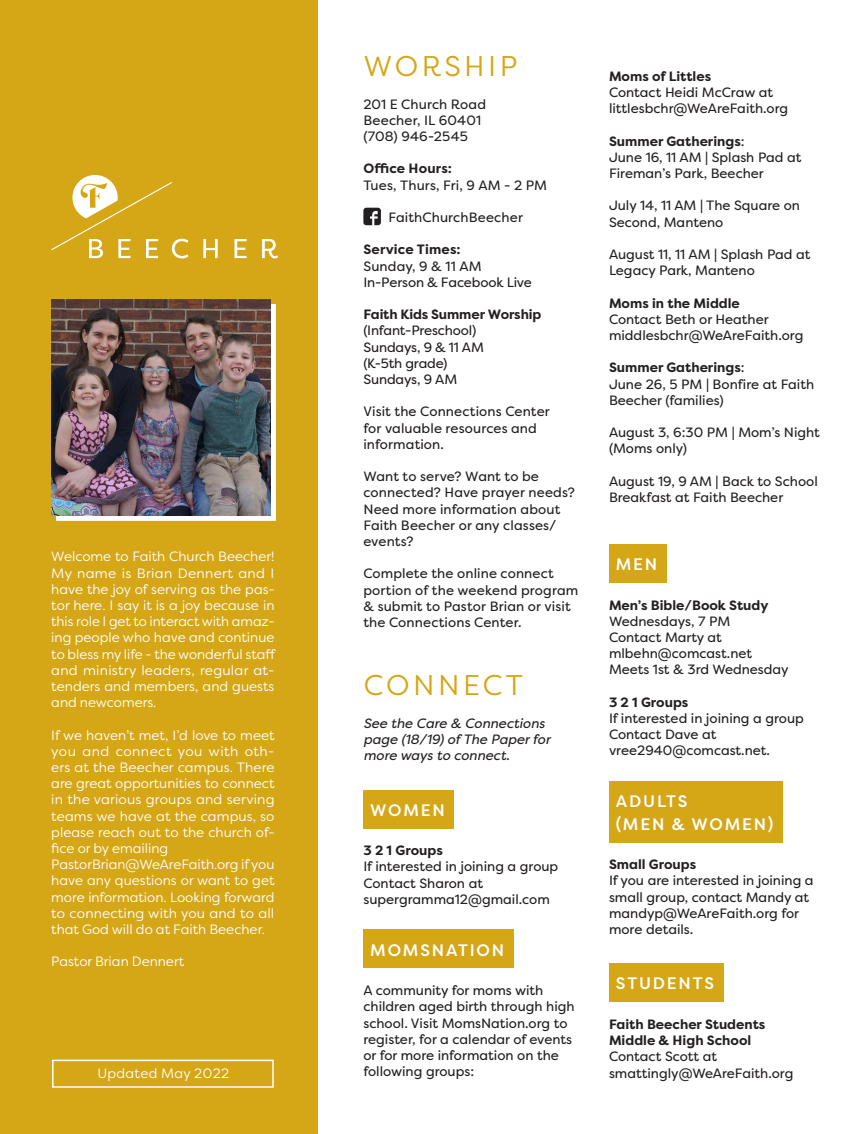
<style>
.page{position:relative;width:864px;height:1134px;background:#fff}
.page>*{position:absolute;margin:0;border:0;box-sizing:border-box;transform-origin:0 0}
.t1{font:28.5px "Filson Pro";letter-spacing:.12em;color:#d5a616}
.Paragraph_Style_3{font:500 16.65px/22.5px "Filson Pro";letter-spacing:.11em;color:#fff}
.Paragraph_Style_5{font:13.5px/16.2px "Filson Pro";color:#231f20}
.Paragraph_Style_1{font:13.5px/16.2px "Filson Pro";color:#fff;text-align:justify}
.t2{font:700 13.5px "Filson Pro";color:#231f20}
.t3{font:italic 13.5px/16.2px "Filson Pro";color:#231f20}
.t4{font:13.5px "Filson Pro";letter-spacing:.025em;color:#fffefc}
.s1{font-weight:700}
</style>
<div class="page">
<div style="left:363px;top:790px;width:91px;height:38px;background:#d5a616"></div>
<div style="left:363px;top:930px;width:151px;height:38px;background:#d5a616"></div>
<div style="left:0;top:0;width:318px;height:1134px;background:#d5a616"></div>
<div style="left:609px;top:544px;width:58px;height:39px;background:#d5a616"></div>
<div style="left:609px;top:781px;width:174px;height:61px;background:#d5a616"></div>
<div style="left:609px;top:963px;width:114px;height:39px;background:#d5a616"></div>
<svg style="left:203px;top:239px;width:15px;height:19px"></svg>
<svg style="left:234px;top:239px;width:13px;height:19px"></svg>
<svg style="left:262px;top:239px;width:16px;height:19px"></svg>
<svg style="left:51px;top:175px;width:137px;height:83px"></svg>
<div style="left:56px;top:304px;width:220px;height:216px;background:#fff"></div>
<img style="left:51px;top:299px;width:220px;height:216px">
<svg style="left:363px;top:208px;width:18px;height:17px"></svg>
<div style="left:52px;top:1060px;width:222px;height:28px;border:2px solid #fff"></div>
<p class="Paragraph_Style_1" style="left:51px;top:548px;width:226px">Welcome to Faith Church Beecher!<br>My name is Brian Dennert and I have the joy of serving as the pas&shy;tor here. I say it is a joy because in this role I get to interact with amaz&shy;ing people who have and continue to bless my life - the wonderful staff and ministry leaders, regular at&shy;tenders and members, and guests and newcomers.</p>
<p class="Paragraph_Style_1" style="left:51px;top:726px;width:225px">If we haven’t met, I’d love to meet you and connect you with oth&shy;ers at the Beecher campus. There are great opportunities to connect in the various groups and serving teams we have at the campus, so please reach out to the church of&shy;fice or by emailing</p>
<p class="Paragraph_Style_1" style="left:51px;top:856px;width:225px">PastorBrian@WeAreFaith.org if you have any questions or want to get more information. Looking forward to connecting with you and to all that God will do at Faith Beecher.</p>
<p class="Paragraph_Style_1" style="left:51px;top:953px;width:134px">Pastor Brian Dennert</p>
<p class="t4" style="left:97px;top:1064px;width:133px">Updated May 2022</p>
<p class="t1" style="left:364px;top:47px;width:155px">WORSHIP</p>
<p class="Paragraph_Style_5" style="left:363px;top:96px;width:124px">201 E Church Road</p>
<p class="Paragraph_Style_5" style="left:363px;top:112px;width:119px">Beecher, IL 60401</p>
<p class="Paragraph_Style_5" style="left:363px;top:128px;width:106px">(708) 946-2545</p>
<p class="t2" style="left:363px;top:160px;width:90px">Office Hours:</p>
<p class="Paragraph_Style_5" style="left:363px;top:177px;width:185px">Tues, Thurs, Fri, 9 AM - 2 PM</p>
<p class="Paragraph_Style_5" style="left:388px;top:209px;width:136px">FaithChurchBeecher</p>
<p class="t2" style="left:363px;top:241px;width:99px">Service Times:</p>
<p class="Paragraph_Style_5" style="left:363px;top:258px;width:120px">Sunday, 9 &amp; 11 AM</p>
<p class="Paragraph_Style_5" style="left:363px;top:274px;width:170px">In-Person &amp; Facebook Live</p>
<p class="t2" style="left:363px;top:306px;width:179px">Faith Kids Summer Worship</p>
<p class="Paragraph_Style_5" style="left:363px;top:322px;width:115px">(Infant-Preschool)</p>
<p class="Paragraph_Style_5" style="left:363px;top:339px;width:122px">Sundays, 9 &amp; 11 AM</p>
<p class="Paragraph_Style_5" style="left:363px;top:355px;width:86px">(K-5th grade)</p>
<p class="Paragraph_Style_5" style="left:363px;top:371px;width:95px">Sundays, 9 AM</p>
<p class="Paragraph_Style_5" style="left:363px;top:403px;width:188px">Visit the Connections Center for valuable resources and information.</p>
<p class="Paragraph_Style_5" style="left:363px;top:468px;width:213px">Want to serve? Want to be connected? Have prayer needs?</p>
<p class="Paragraph_Style_5" style="left:363px;top:501px;width:198px">Need more information about<br>Faith Beecher or any classes/ events?</p>
<p class="Paragraph_Style_5" style="left:363px;top:565px;width:216px">Complete the online connect portion of the weekend program &amp; submit to Pastor Brian or visit the Connections Center.</p>
<p class="t1" style="left:364px;top:667px;width:161px">CONNECT</p>
<p class="t3" style="left:363px;top:715px;width:188px">See the Care &amp; Connections page (18/19) of The Paper for more ways to connect.</p>
<p class="Paragraph_Style_3" style="left:370px;top:798px;width:76px">WOMEN</p>
<p class="t2" style="left:363px;top:842px;width:81px">3 2 1 Groups</p>
<p class="Paragraph_Style_5" style="left:363px;top:858px;width:196px">If interested in joining a group</p>
<p class="Paragraph_Style_5" style="left:363px;top:875px;width:121px">Contact Sharon at</p>
<p class="Paragraph_Style_5" style="left:363px;top:891px;width:188px">supergramma12@gmail.com</p>
<p class="Paragraph_Style_3" style="left:370px;top:938px;width:135px">MOMSNATION</p>
<p class="Paragraph_Style_5" style="left:363px;top:982px;width:213px">A community for moms with children aged birth through high school. Visit MomsNation.org to register, for a calendar of events or for more information on the following groups:</p>
<p class="t2" style="left:609px;top:68px;width:104px">Moms of Littles</p>
<p class="Paragraph_Style_5" style="left:609px;top:84px;width:181px">Contact Heidi McCraw at littlesbchr@WeAreFaith.org</p>
<p class="Paragraph_Style_5" style="left:609px;top:133px;width:194px"><span class="s1">Summer Gatherings</span>:<br>June 16, 11 AM | Splash Pad at<br>Fireman’s Park, Beecher</p>
<p class="Paragraph_Style_5" style="left:609px;top:197px;width:193px">July 14, 11 AM | The Square on<br>Second, Manteno</p>
<p class="Paragraph_Style_5" style="left:609px;top:246px;width:203px">August 11, 11 AM | Splash Pad at<br>Legacy Park, Manteno</p>
<p class="t2" style="left:609px;top:294px;width:132px">Moms in the Middle</p>
<p class="Paragraph_Style_5" style="left:609px;top:311px;width:161px">Contact Beth or Heather</p>
<p class="Paragraph_Style_5" style="left:609px;top:327px;width:196px">middlesbchr@WeAreFaith.org</p>
<p class="Paragraph_Style_5" style="left:609px;top:359px;width:207px"><span class="s1">Summer Gatherings</span>:<br>June 26, 5 PM | Bonfire at Faith<br>Beecher (families)</p>
<p class="Paragraph_Style_5" style="left:609px;top:424px;width:212px">August 3, 6:30 PM | Mom’s Night (Moms only)</p>
<p class="Paragraph_Style_5" style="left:609px;top:473px;width:210px">August 19, 9 AM | Back to School<br>Breakfast at Faith Beecher</p>
<p class="Paragraph_Style_3" style="left:616px;top:553px;width:43px">MEN</p>
<p class="t2" style="left:609px;top:596px;width:161px">Men’s Bible/Book Study</p>
<p class="Paragraph_Style_5" style="left:609px;top:613px;width:123px">Wednesdays, 7 PM</p>
<p class="Paragraph_Style_5" style="left:609px;top:629px;width:114px">Contact Marty at</p>
<p class="Paragraph_Style_5" style="left:609px;top:645px;width:145px">mlbehn@comcast.net</p>
<p class="Paragraph_Style_5" style="left:609px;top:661px;width:181px">Meets 1st &amp; 3rd Wednesday</p>
<p class="t2" style="left:609px;top:693px;width:81px">3 2 1 Groups</p>
<p class="Paragraph_Style_5" style="left:609px;top:710px;width:196px">If interested in joining a group</p>
<p class="Paragraph_Style_5" style="left:609px;top:726px;width:109px">Contact Dave at</p>
<p class="Paragraph_Style_5" style="left:609px;top:742px;width:163px">vree2940@comcast.net.</p>
<p class="Paragraph_Style_3" style="left:616px;top:790px;width:159px">ADULTS<br>(MEN &amp; WOMEN)</p>
<p class="t2" style="left:609px;top:856px;width:89px">Small Groups</p>
<p class="Paragraph_Style_5" style="left:609px;top:872px;width:206px">If you are interested in joining a small group, contact Mandy at</p>
<p class="Paragraph_Style_5" style="left:609px;top:905px;width:192px">mandyp@WeAreFaith.org for more details.</p>
<p class="Paragraph_Style_3" style="left:616px;top:972px;width:100px">STUDENTS</p>
<p class="t2" style="left:609px;top:1016px;width:158px">Faith Beecher Students</p>
<p class="t2" style="left:609px;top:1032px;width:144px">Middle &amp; High School</p>
<p class="Paragraph_Style_5" style="left:609px;top:1048px;width:110px">Contact Scott at</p>
<p class="Paragraph_Style_5" style="left:609px;top:1064px;width:186px">smattingly@WeAreFaith.org</p>
</div>
